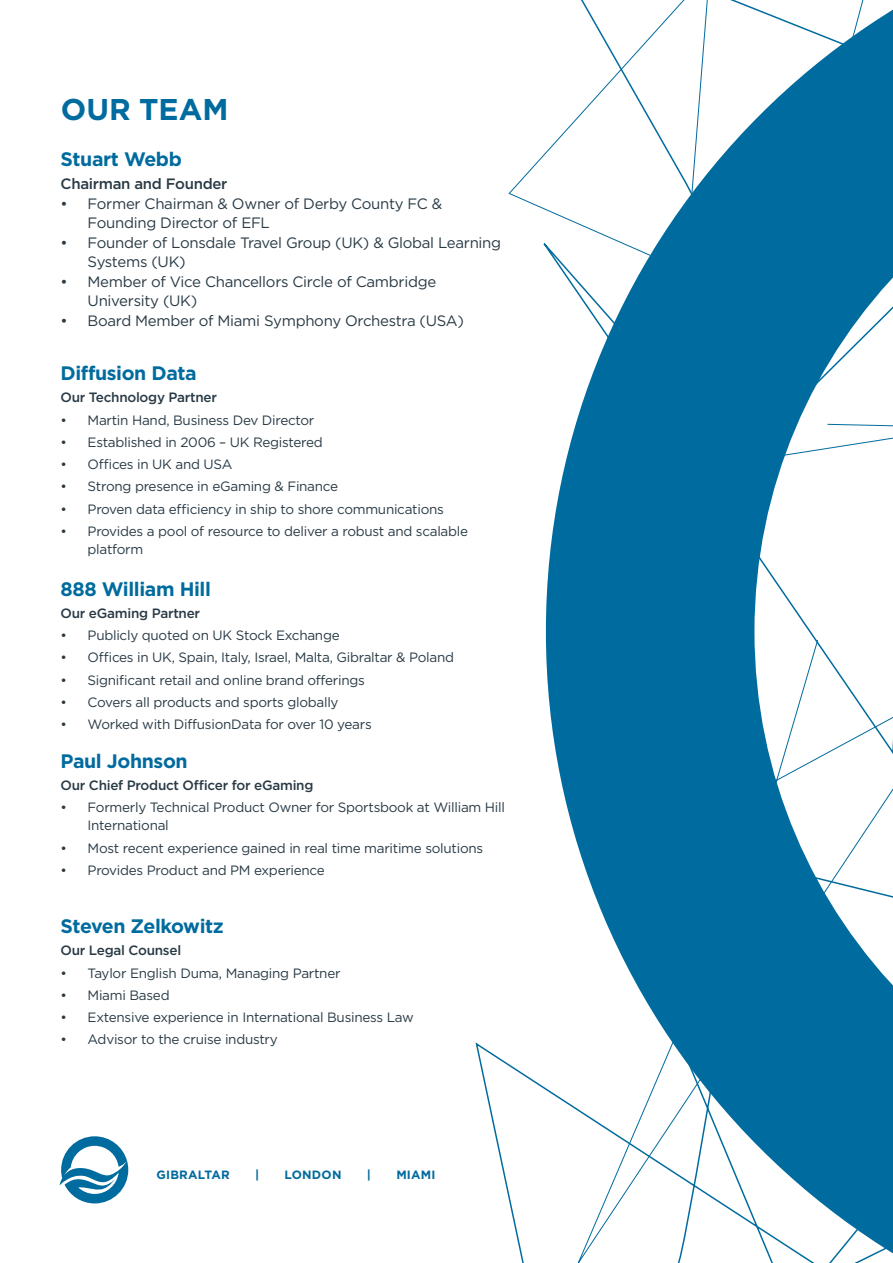
<style>
.page{position:relative;width:893px;height:1263px;background:#fff}
.page>*{position:absolute;margin:0;border:0;box-sizing:border-box;transform-origin:0 0}
.t1{font:700 30px "Arson Pro";color:#006b9e}
.t2{font:700 19.5px "Arson Pro";letter-spacing:-.02em;color:#006b9e}
.t3{font:15px/19.5px "Arson Pro";letter-spacing:-.02em;color:#293a45}
.t4{font:500 15px "Arson Pro";letter-spacing:-.02em;color:#293a45}
.t5{font:13.5px/18px "Arson Pro";letter-spacing:-.02em;color:#293a45}
.t6{font:500 13.5px "Arson Pro";letter-spacing:-.02em;color:#293a45}
.t7{font:700 12px "Arson Pro";letter-spacing:.02em;color:#006b9e}
</style>
<div class="page">
<svg style="left:475px;top:1042px;width:71px;height:221px"></svg>
<svg style="left:546px;top:0;width:347px;height:1263px;fill:#006b9e"></svg>
<svg style="left:60px;top:1136px;width:68px;height:67px"></svg>
<h1 class="t1" style="left:61px;top:92px;width:169px">OUR TEAM</h1>
<h2 class="t2" style="left:61px;top:148px;width:123px">Stuart Webb</h2>
<p class="t4" style="left:61px;top:176px;width:168px">Chairman and Founder</p>
<p class="t3" style="left:88px;top:194px;width:356px;text-indent:-27px">• Former Chairman &amp; Owner of Derby County FC &amp;<br>Founding Director of EFL</p>
<p class="t3" style="left:88px;top:233px;width:415px;text-indent:-27px">• Founder of Lonsdale Travel Group (UK) &amp; Global Learning<br>Systems (UK)</p>
<p class="t3" style="left:88px;top:272px;width:350px;text-indent:-27px">• Member of Vice Chancellors Circle of Cambridge<br>University (UK)</p>
<p class="t3" style="left:61px;top:311px;width:405px">• Board Member of Miami Symphony Orchestra (USA)</p>
<h2 class="t2" style="left:61px;top:362px;width:138px">Diffusion Data</h2>
<p class="t6" style="left:61px;top:390px;width:158px">Our Technology Partner</p>
<p class="t5" style="left:61px;top:411px;width:255px">• Martin Hand, Business Dev Director</p>
<p class="t5" style="left:61px;top:433px;width:264px">• Established in 2006 – UK Registered</p>
<p class="t5" style="left:61px;top:455px;width:173px">• Offices in UK and USA</p>
<p class="t5" style="left:61px;top:477px;width:279px">• Strong presence in eGaming &amp; Finance</p>
<p class="t5" style="left:61px;top:500px;width:385px">• Proven data efficiency in ship to shore communications</p>
<p class="t5" style="left:88px;top:522px;width:382px;text-indent:-27px">• Provides a pool of resource to deliver a robust and scalable platform</p>
<h2 class="t2" style="left:61px;top:577px;width:152px">888 William Hill</h2>
<p class="t6" style="left:61px;top:605px;width:141px">Our eGaming Partner</p>
<p class="t5" style="left:61px;top:626px;width:281px">• Publicly quoted on UK Stock Exchange</p>
<p class="t5" style="left:61px;top:648px;width:395px">• Offices in UK, Spain, Italy, Israel, Malta, Gibraltar &amp; Poland</p>
<p class="t5" style="left:61px;top:671px;width:306px">• Significant retail and online brand offerings</p>
<p class="t5" style="left:61px;top:693px;width:280px">• Covers all products and sports globally</p>
<p class="t5" style="left:61px;top:715px;width:313px">• Worked with DiffusionData for over 10 years</p>
<h2 class="t2" style="left:61px;top:750px;width:129px">Paul Johnson</h2>
<p class="t6" style="left:61px;top:778px;width:254px">Our Chief Product Officer for eGaming</p>
<p class="t5" style="left:88px;top:798px;width:419px;text-indent:-27px">• Formerly Technical Product Owner for Sportsbook at William Hill<br>International</p>
<p class="t5" style="left:61px;top:839px;width:424px">• Most recent experience gained in real time maritime solutions</p>
<p class="t5" style="left:61px;top:861px;width:266px">• Provides Product and PM experience</p>
<h2 class="t2" style="left:61px;top:915px;width:165px">Steven Zelkowitz</h2>
<p class="t6" style="left:61px;top:943px;width:122px">Our Legal Counsel</p>
<p class="t5" style="left:61px;top:964px;width:281px">• Taylor English Duma, Managing Partner</p>
<p class="t5" style="left:61px;top:986px;width:111px">• Miami Based</p>
<p class="t5" style="left:61px;top:1008px;width:355px">• Extensive experience in International Business Law</p>
<p class="t5" style="left:61px;top:1030px;width:219px">• Advisor to the cruise industry</p>
<p class="t7" style="left:156px;top:1167px;width:75px">GIBRALTAR</p>
<p class="t7" style="left:255px;top:1167px;width:6px">|</p>
<p class="t7" style="left:285px;top:1167px;width:58px">LONDON</p>
<p class="t7" style="left:367px;top:1167px;width:6px">|</p>
<p class="t7" style="left:396px;top:1167px;width:41px">MIAMI</p>
</div>
